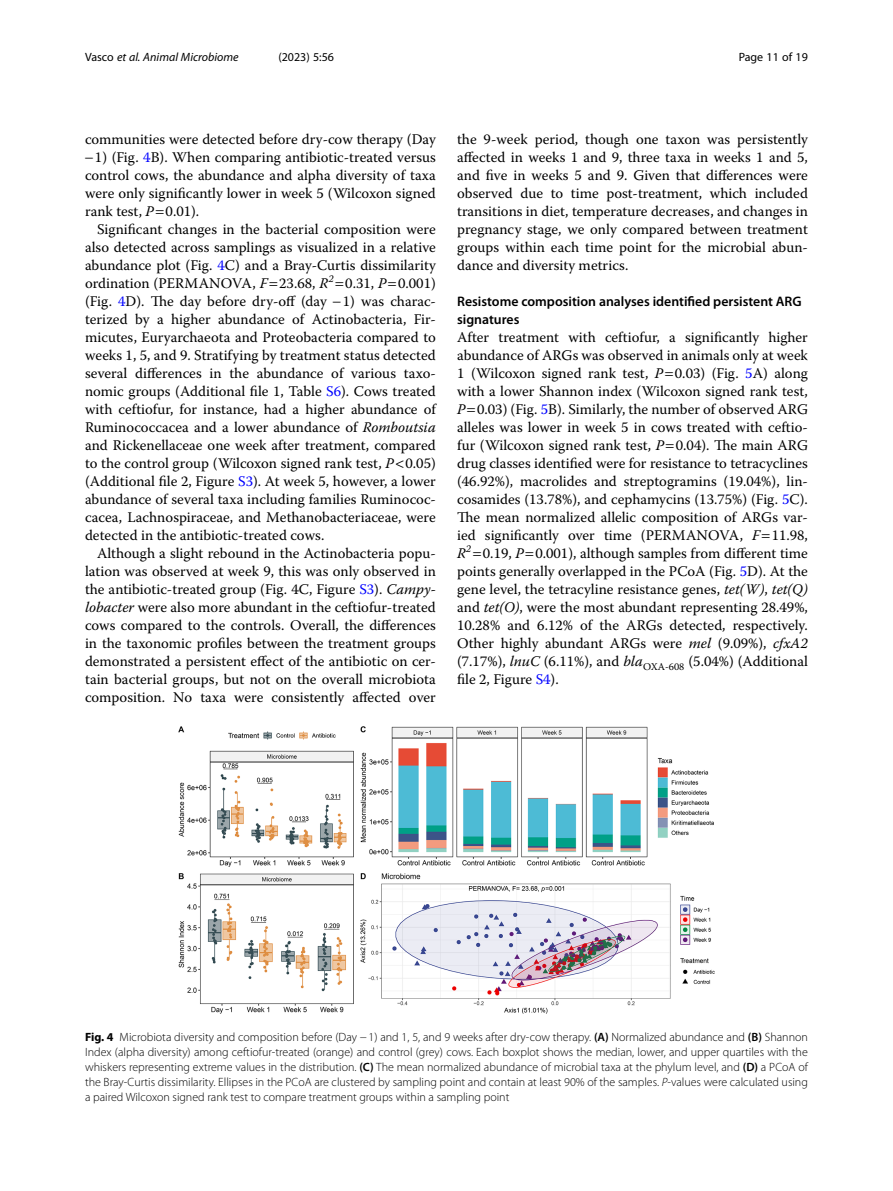
<style>
.page{position:relative;width:893px;height:1191px;background:#fff}
.page>*{position:absolute;margin:0;border:0;box-sizing:border-box;transform-origin:0 0}
.Body_Text_Indent{font:14.7px/18px "Warnock Pro";color:#000;text-align:justify}
.Body_Text{font:14.7px/18px "Warnock Pro";color:#000;text-align:justify}
.Head_2{font:600 13.8px/18px "Myriad Pro";color:#000}
.Figure_Caption{font:300 12px/15px "Myriad Pro";color:#000;text-align:justify}
.t1{font:italic 12px "Myriad Pro";color:#000}
.t2{font:12px "Myriad Pro";color:#000}
.s1{font-style:normal}
.s2{color:#00f}
.s3{font-style:italic}
.s4{font-weight:700}
.s5{font-weight:600}
</style>
<div class="page">
<img style="left:178px;top:726px;width:536px;height:288px">
<p class="t1" style="left:85px;top:50px;width:155px"><span class="s1">Vasco</span> et al. Animal Microbiome</p>
<p class="t2" style="left:278px;top:50px;width:57px">(2023) 5:56</p>
<p class="t2" style="left:739px;top:50px;width:71px">Page 11 of 19</p>
<p class="Body_Text" style="left:85px;top:130px;width:352px">communities were detected before dry-cow therapy (Day −1) (Fig. <span class="s2">4</span>B). When comparing antibiotic-treated versus control cows, the abundance and alpha diversity of taxa were only significantly lower in week 5 (Wilcoxon signed rank test, <span class="s3">P</span> 0.01).</p>
<p class="Body_Text_Indent" style="left:85px;top:220px;width:352px;text-indent:12px">Significant changes in the bacterial composition were also detected across samplings as visualized in a relative abundance plot (Fig. <span class="s2">4</span>C) and a Bray-Curtis dissimilarity ordination (PERMANOVA, <span class="s3">F</span> 23.68, <span class="s3">R</span><sup>2</sup> 0.31, <span class="s3">P</span> 0.001) (Fig. <span class="s2">4</span>D). The day before dry-off (day −1) was charac&shy;terized by a higher abundance of Actinobacteria, Fir&shy;micutes, Euryarchaeota and Proteobacteria compared to weeks 1, 5, and 9. Stratifying by treatment status detected several differences in the abundance of various taxo&shy;nomic groups (Additional file 1, Table <span class="s2">S6</span>). Cows treated with ceftiofur, for instance, had a higher abundance of Ruminococcacea and a lower abundance of <span class="s3">Romboutsia </span>and Rickenellaceae one week after treatment, compared to the control group (Wilcoxon signed rank test, <span class="s3">P</span> 0.05) (Additional file 2, Figure <span class="s2">S3</span>). At week 5, however, a lower abundance of several taxa including families Ruminococ&shy;cacea, Lachnospiraceae, and Methanobacteriaceae, were detected in the antibiotic-treated cows.</p>
<p class="Body_Text_Indent" style="left:85px;top:544px;width:352px;text-indent:12px">Although a slight rebound in the Actinobacteria popu&shy;lation was observed at week 9, this was only observed in the antibiotic-treated group (Fig. 4C, Figure <span class="s2">S3</span>). <span class="s3">Campy&shy;lobacter</span> were also more abundant in the ceftiofur-treated cows compared to the controls. Overall, the differences in the taxonomic profiles between the treatment groups demonstrated a persistent effect of the antibiotic on cer&shy;tain bacterial groups, but not on the overall microbiota composition. No taxa were consistently affected over</p>
<p class="Body_Text_Indent" style="left:457px;top:130px;width:352px">the 9-week period, though one taxon was persistently affected in weeks 1 and 9, three taxa in weeks 1 and 5, and five in weeks 5 and 9. Given that differences were observed due to time post-treatment, which included transitions in diet, temperature decreases, and changes in pregnancy stage, we only compared between treatment groups within each time point for the microbial abun&shy;dance and diversity metrics.</p>
<p class="Head_2" style="left:457px;top:292px;width:346px">Resistome composition analyses identified persistent ARG signatures</p>
<p class="Body_Text" style="left:457px;top:328px;width:352px">After treatment with ceftiofur, a significantly higher abundance of ARGs was observed in animals only at week 1 (Wilcoxon signed rank test, <span class="s3">P</span> 0.03) (Fig. <span class="s2">5</span>A) along with a lower Shannon index (Wilcoxon signed rank test, <span class="s3">P</span> 0.03) (Fig. <span class="s2">5</span>B). Similarly, the number of observed ARG alleles was lower in week 5 in cows treated with ceftio&shy;fur (Wilcoxon signed rank test, <span class="s3">P</span> 0.04). The main ARG drug classes identified were for resistance to tetracyclines (46.92%), macrolides and streptogramins (19.04%), lin&shy;cosamides (13.78%), and cephamycins (13.75%) (Fig. <span class="s2">5</span>C).<br>The mean normalized allelic composition of ARGs var&shy;ied significantly over time (PERMANOVA, <span class="s3">F</span> 11.98, <span class="s3">R</span><sup>2</sup> 0.19, <span class="s3">P</span> 0.001), although samples from different time points generally overlapped in the PCoA (Fig. <span class="s2">5</span>D). At the gene level, the tetracyline resistance genes, <span class="s3">tet(W)</span>, <span class="s3">tet(Q) </span>and <span class="s3">tet(O)</span>, were the most abundant representing 28.49%, 10.28% and 6.12% of the ARGs detected, respectively.<br>Other highly abundant ARGs were <span class="s3">mel</span> (9.09%), <span class="s3">cfxA2 </span>(7.17%), <span class="s3">lnuC</span> (6.11%), and <span class="s3">bla</span><sub>OXA-608</sub> (5.04%) (Additional file 2, Figure <span class="s2">S4</span>).</p>
<p class="Figure_Caption" style="left:85px;top:1029px;width:724px"><span class="s4">Fig. 4</span> Microbiota diversity and composition before (Day −1) and 1, 5, and 9 weeks after dry-cow therapy. <span class="s5">(A)</span> Normalized abundance and <span class="s5">(B)</span> Shannon Index (alpha diversity) among ceftiofur-treated (orange) and control (grey) cows. Each boxplot shows the median, lower, and upper quartiles with the whiskers representing extreme values in the distribution. <span class="s5">(C)</span> The mean normalized abundance of microbial taxa at the phylum level, and <span class="s5">(D)</span> a PCoA of the Bray-Curtis dissimilarity. Ellipses in the PCoA are clustered by sampling point and contain at least 90% of the samples. <span class="s3">P</span>-values were calculated using a paired Wilcoxon signed rank test to compare treatment groups within a sampling point</p>
</div>
